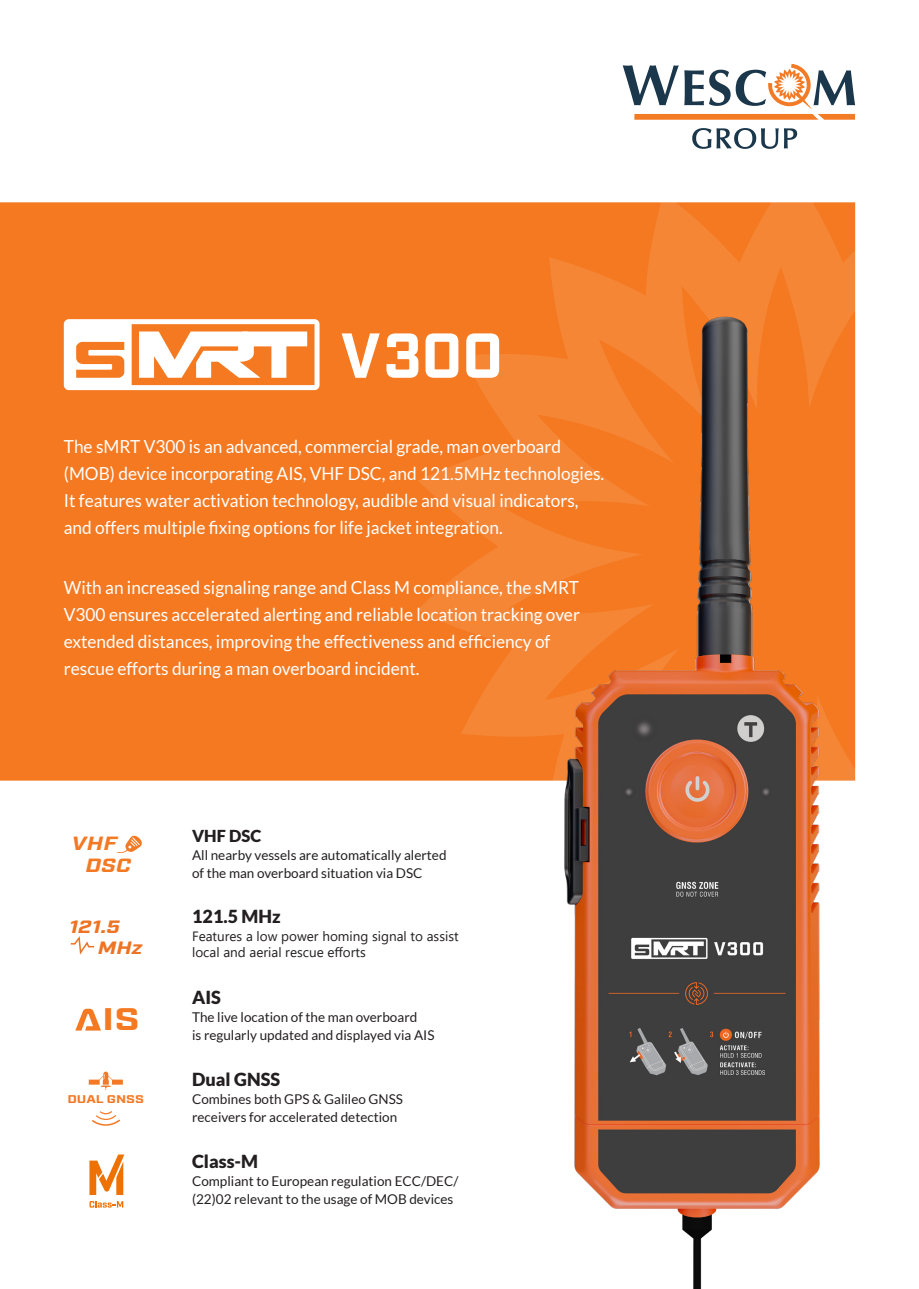
<style>
.page{position:relative;width:919px;height:1289px;background:#fff}
.page>*{position:absolute;margin:0;border:0;box-sizing:border-box;transform-origin:0 0}
.t1{font:700 63.3px "Industry";color:#fff}
.t2{font:700 31.2px "Industry";color:#f47923;scale:1.3 1}
.t3{font:italic 700 19.05px/22px "Industry";color:#f47923;scale:1.27 1}
.datasheet_b{font:18px/27px "Lato";color:#fff;scale:.96 1}
.t4{font:900 18px "Lato";color:#231f20}
.t5{font:italic 700 17.85px/20.5px "Industry";color:#ed7325;scale:1.27 1}
.t6{font:900 16.5px "Lato";color:#231f20}
.t7{font:13.5px/18px "Lato";color:#231f20}
.t8{font:13.5px "Segoe UI";color:#231f20}
.t9{font:700 11.25px "Industry";color:#f47925;scale:1.28 1}
</style>
<div class="page">
<svg style="left:622px;top:64px;width:233px;height:56px"></svg>
<svg style="left:692px;top:128px;width:105px;height:21px"></svg>
<div style="left:1px;top:203px;width:853px;height:576px;background:#f47921"></div>
<svg style="left:417px;top:202px;width:438px;height:579px"></svg>
<svg style="left:75px;top:1008px;width:26px;height:22px"></svg>
<div style="left:89px;top:1079px;width:11px;height:5px;background:#f47925"></div>
<div style="left:112px;top:1079px;width:11px;height:5px;background:#f47925"></div>
<svg style="left:99px;top:1071px;width:13px;height:19px"></svg>
<svg style="left:92px;top:1111px;width:28px;height:14px"></svg>
<svg style="left:117px;top:835px;width:25px;height:17px"></svg>
<svg style="left:89px;top:1201px;width:34px;height:6px"></svg>
<svg style="left:89px;top:1154px;width:35px;height:40px"></svg>
<svg style="left:64px;top:319px;width:255px;height:71px"></svg>
<img style="left:468px;top:313px;width:388px;height:975px">
<svg style="left:70px;top:936px;width:25px;height:19px"></svg>
<h1 class="t1" style="left:340px;top:318px;width:164px">V300</h1>
<p class="datasheet_b" style="left:64px;top:432px;width:564px">The sMRT V300 is an advanced, commercial grade, man overboard (MOB) device incorporating AIS, VHF DSC, and 121.5MHz technologies.<br>It features water activation technology, audible and visual indicators, and offers multiple fixing options for life jacket integration.</p>
<p class="datasheet_b" style="left:64px;top:574px;width:539px">With an increased signaling range and Class M compliance, the sMRT V300 ensures accelerated alerting and reliable location tracking over extended distances, improving the effectiveness and efficiency of rescue efforts during a man overboard incident.</p>
<p class="t3" style="left:85px;top:833px;width:37px;text-indent:-14px">VHF<br>DSC</p>
<p class="t5" style="left:98px;top:917px;width:37px;text-indent:-29px">121.5<br>MHz</p>
<h2 class="t2" style="left:102px;top:1000px;width:30px">IS</h2>
<p class="t9" style="left:67px;top:1092px;width:61px">DUAL GNSS</p>
<p class="t6" style="left:192px;top:826px;width:71px">VHF DSC</p>
<p class="t7" style="left:192px;top:845px;width:256px">All nearby vessels are automatically alerted</p>
<p class="t7" style="left:192px;top:863px;width:232px">of the man overboard situation via DSC</p>
<p class="t4" style="left:192px;top:906px;width:90px">121.5 MHz</p>
<p class="t8" style="left:192px;top:923px;width:268px">Features a low power homing signal to assist</p>
<p class="t8" style="left:192px;top:939px;width:175px">local and aerial rescue efforts</p>
<p class="t4" style="left:192px;top:987px;width:30px">AIS</p>
<p class="t7" style="left:192px;top:1008px;width:227px">The live location of the man overboard</p>
<p class="t7" style="left:192px;top:1026px;width:244px">is regularly updated and displayed via AIS</p>
<p class="t4" style="left:192px;top:1068px;width:90px">Dual GNSS</p>
<p class="t7" style="left:192px;top:1089px;width:212px">Combines both GPS &amp; Galileo GNSS receivers for accelerated detection</p>
<p class="t4" style="left:192px;top:1150px;width:68px">Class-M</p>
<p class="t7" style="left:192px;top:1171px;width:268px">Compliant to European regulation ECC/DEC/ (22)02 relevant to the usage of MOB devices</p>
</div>
